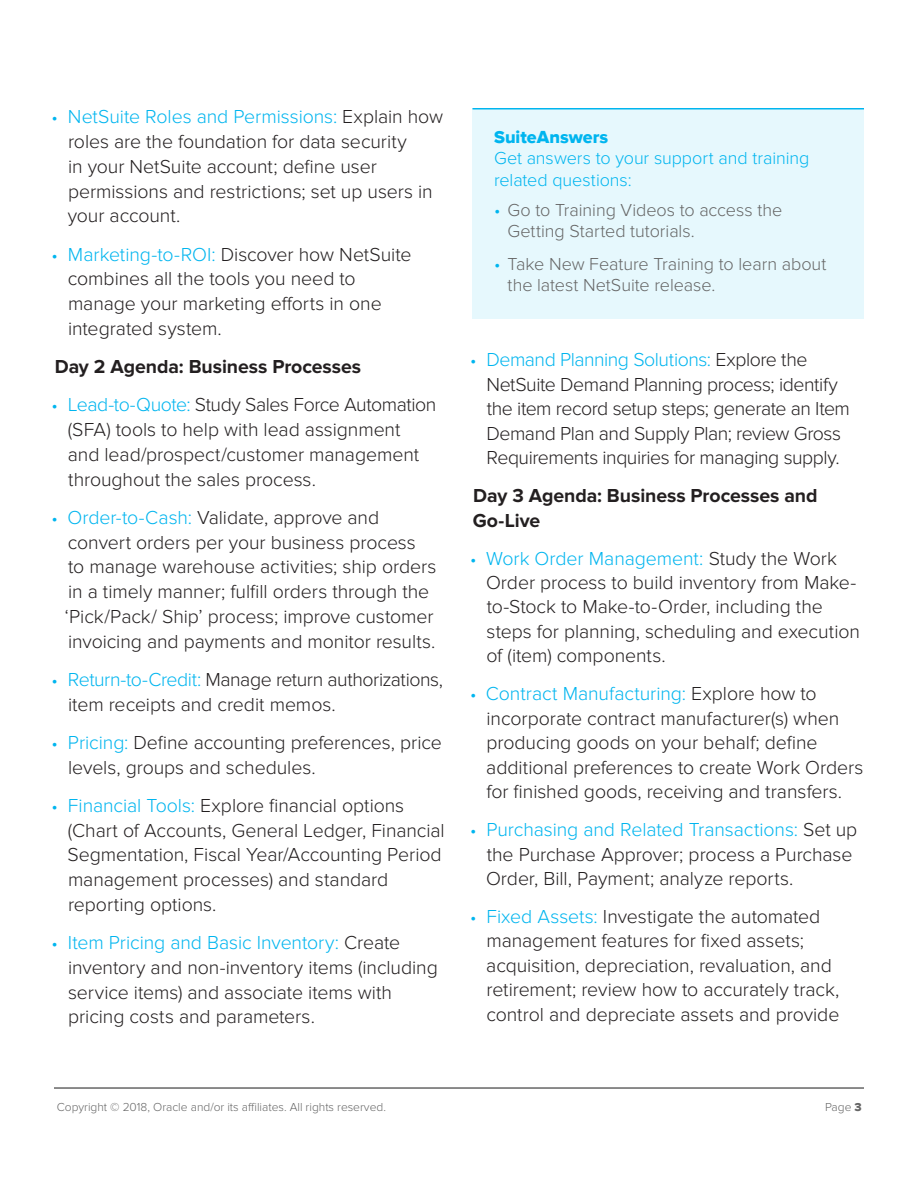
<style>
.page{position:relative;width:918px;height:1188px;background:#fff}
.page>*{position:absolute;margin:0;border:0;box-sizing:border-box;transform-origin:0 0}
.t1{font:300 19.5px/24.8px "Proxima Nova";letter-spacing:-.005em;color:#231f20}
.t2{font:300 19.5px/24.5px "Proxima Nova";letter-spacing:-.025em;color:#231f20}
.H2_Main_Body_Header{font:700 19.5px/24.5px "Proxima Nova";letter-spacing:-.005em;color:#231f20}
.t3{font:300 18px/21.6px "Proxima Nova";letter-spacing:-.005em;color:#666}
.sidebar-normal{font:300 18px/21.6px "Proxima Nova";letter-spacing:-.005em;color:#00b5ef}
.Sidebar_Head{font:18px "Proxima Nova Extrabld";color:#00b5ef}
.t4{font:300 12px "Proxima Nova";color:#666}
.s1{font-size:18px;color:#00b5ef}
.s2{color:#00b5ef}
.s3{font-family:"Proxima Nova Extrabld";font-weight:400}
</style>
<div class="page">
<hr style="left:54px;top:1087px;width:810px;height:2px;background:#666">
<div style="left:472px;top:108px;width:392px;height:210px;background:#e6f8fd"></div>
<hr style="left:472px;top:108px;width:392px;height:2px;background:#00b5ef">
<p class="t1" style="left:68px;top:105px;width:377px;text-indent:-16px"><span class="s1">•</span> <span class="s2">NetSuite Roles and Permissions:</span> Explain how roles are the foundation for data security<br>in your NetSuite account; define user permissions and restrictions; set up users in your account.</p>
<p class="t1" style="left:68px;top:242px;width:345px;text-indent:-16px"><span class="s1">•</span> <span class="s2">Marketing-to-ROI:</span> Discover how NetSuite combines all the tools you need to manage your marketing efforts in one integrated system.</p>
<p class="H2_Main_Body_Header" style="left:55px;top:355px;width:308px">Day 2 Agenda: Business Processes</p>
<p class="t1" style="left:68px;top:393px;width:370px;text-indent:-16px"><span class="s1">•</span> <span class="s2">Lead-to-Quote:</span> Study Sales Force Automation (SFA) tools to help with lead assignment and lead/prospect/customer management throughout the sales process.</p>
<p class="t1" style="left:65px;top:505px;width:373px;text-indent:-13px"><span class="s1">•</span> <span class="s2">Order-to-Cash:</span> Validate, approve and convert orders per your business process<br>to manage warehouse activities; ship orders in a timely manner; fulfill orders through the ‘Pick/Pack/ Ship’ process; improve customer invoicing and payments and monitor results.</p>
<p class="t1" style="left:68px;top:667px;width:377px;text-indent:-16px"><span class="s1">•</span> <span class="s2">Return-to-Credit:</span> Manage return authorizations, item receipts and credit memos.</p>
<p class="t1" style="left:68px;top:730px;width:375px;text-indent:-17px"><span class="s1">•</span> <span class="s2">Pricing:</span> Define accounting preferences, price levels, groups and schedules.</p>
<p class="t1" style="left:67px;top:793px;width:379px;text-indent:-16px"><span class="s1">•</span> <span class="s2">Financial Tools:</span> Explore financial options (Chart of Accounts, General Ledger, Financial Segmentation, Fiscal Year/Accounting Period management processes) and standard reporting options.</p>
<p class="t1" style="left:68px;top:931px;width:371px;text-indent:-16px"><span class="s1">•</span> <span class="s2">Item Pricing and Basic Inventory:</span> Create inventory and non-inventory items (including service items) and associate items with pricing costs and parameters.</p>
<p class="Sidebar_Head" style="left:494px;top:126px;width:116px">SuiteAnswers</p>
<p class="sidebar-normal" style="left:494px;top:148px;width:317px">Get answers to your support and training related questions:</p>
<p class="t3" style="left:508px;top:199px;width:276px;text-indent:-14px"><span class="s2">•</span> Go to Training Videos to access the<br>Getting Started tutorials.</p>
<p class="t3" style="left:508px;top:253px;width:320px;text-indent:-14px"><span class="s2">•</span> Take New Feature Training to learn about the latest NetSuite release.</p>
<p class="t2" style="left:486px;top:348px;width:365px;text-indent:-16px"><span class="s1">•</span> <span class="s2">Demand Planning Solutions:</span> Explore the NetSuite Demand Planning process; identify the item record setup steps; generate an Item Demand Plan and Supply Plan; review Gross Requirements inquiries for managing supply.</p>
<p class="H2_Main_Body_Header" style="left:473px;top:484px;width:346px">Day 3 Agenda: Business Processes and<br>Go-Live</p>
<p class="t1" style="left:486px;top:546px;width:376px;text-indent:-16px"><span class="s1">•</span> <span class="s2">Work Order Management:</span> Study the Work Order process to build inventory from Make&shy;to-Stock to Make-to-Order, including the steps for planning, scheduling and execution of (item) components.</p>
<p class="t1" style="left:486px;top:682px;width:379px;text-indent:-16px"><span class="s1">•</span> <span class="s2">Contract Manufacturing:</span> Explore how to incorporate contract manufacturer(s) when producing goods on your behalf; define additional preferences to create Work Orders for finished goods, receiving and transfers.</p>
<p class="t1" style="left:486px;top:818px;width:373px;text-indent:-16px"><span class="s1">•</span> <span class="s2">Purchasing and Related Transactions:</span> Set up the Purchase Approver; process a Purchase<br>Order, Bill, Payment; analyze reports.</p>
<p class="t1" style="left:486px;top:904px;width:355px;text-indent:-16px"><span class="s1">•</span> <span class="s2">Fixed Assets:</span> Investigate the automated management features for fixed assets; acquisition, depreciation, revaluation, and retirement; review how to accurately track, control and depreciate assets and provide</p>
<p class="t4" style="left:57px;top:1100px;width:331px">Copyright © 2018, Oracle and/or its affiliates. All rights reserved.</p>
<p class="t4" style="left:825px;top:1100px;width:38px">Page <span class="s3">3</span></p>
</div>
